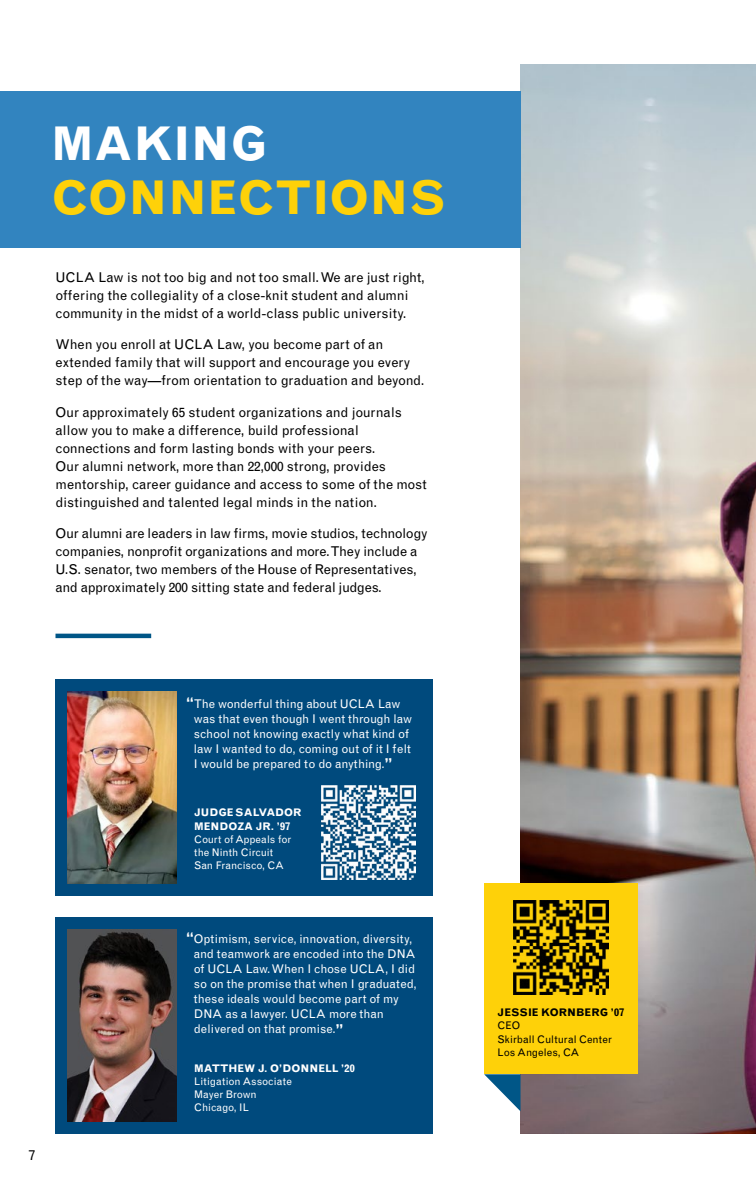
<style>
.page{position:relative;width:756px;height:1188px;background:#fff}
.page>*{position:absolute;margin:0;border:0;box-sizing:border-box;transform-origin:0 0}
.t1{font:700 46.5px "Grotesque MT Std";color:#fed109}
.t2{font:700 46.5px "Grotesque MT Std";color:#fff}
.t3{font:14.25px "Grotesque MT Std";color:#000}
.t4{font:13.5px/18px "Grotesque MT Std";letter-spacing:-.01em;color:#000}
.t5{font:12px/15px "Grotesque MT Std";letter-spacing:-.005em;color:#fff}
.t6{font:10.5px/13.2px "Grotesque MT Std";color:#fff}
.t7{font:700 10.5px/13.2px "Grotesque MT Std";color:#fff}
.t8{font:10.5px/13.2px "Grotesque MT Std";color:#000}
.t9{font:700 10.5px "Grotesque MT Std";color:#000}
.s1{font-weight:700;font-size:15px}
</style>
<div class="page">
<img style="left:521px;top:65px;width:235px;height:1068px">
<svg style="left:484px;top:1074px;width:37px;height:37px"></svg>
<div style="left:0;top:92px;width:521px;height:156px;background:#3284bf"></div>
<hr style="left:56px;top:634px;width:95px;height:4px;background:#005687">
<div style="left:56px;top:680px;width:377px;height:216px;background:#004a7d"></div>
<img style="left:68px;top:692px;width:109px;height:192px">
<img style="left:321px;top:785px;width:94px;height:94px">
<div style="left:56px;top:917px;width:377px;height:216px;background:#004a7d"></div>
<img style="left:68px;top:929px;width:109px;height:192px">
<div style="left:484px;top:883px;width:154px;height:191px;background:#fed109"></div>
<img style="left:514px;top:900px;width:94px;height:95px">
<h1 class="t2" style="left:51px;top:116px;width:218px">MAKING</h1>
<h1 class="t1" style="left:51px;top:170px;width:397px">CONNECTIONS</h1>
<p class="t4" style="left:56px;top:268px;width:371px">UCLA Law is not too big and not too small. We are just right, offering the collegiality of a close-knit student and alumni community in the midst of a world-class public university.</p>
<p class="t4" style="left:56px;top:336px;width:371px">When you enroll at UCLA Law, you become part of an extended family that will support and encourage you every step of the way—from orientation to graduation and beyond.</p>
<p class="t4" style="left:56px;top:403px;width:373px">Our approximately 65 student organizations and journals allow you to make a difference, build professional connections and form lasting bonds with your peers.<br>Our alumni network, more than 22,000 strong, provides mentorship, career guidance and access to some of the most distinguished and talented legal minds in the nation.</p>
<p class="t4" style="left:56px;top:525px;width:374px">Our alumni are leaders in law firms, movie studios, technology companies, nonprofit organizations and more. They include a U.S. senator, two members of the House of Representatives, and approximately 200 sitting state and federal judges.</p>
<p class="t3" style="left:28px;top:1147px;width:8px">7</p>
<p class="t5" style="left:194px;top:696px;width:220px;text-indent:-8px"><span class="s1">“</span>The wonderful thing about UCLA Law was that even though I went through law school not knowing exactly what kind of law I wanted to do, coming out of it I felt I would be prepared to do anything.<span class="s1">”</span></p>
<p class="t7" style="left:194px;top:806px;width:109px">JUDGE SALVADOR<br>MENDOZA JR. ’97</p>
<p class="t6" style="left:194px;top:832px;width:99px">Court of Appeals for the Ninth Circuit<br>San Francisco, CA</p>
<p class="t5" style="left:194px;top:931px;width:224px;text-indent:-8px"><span class="s1">“</span>Optimism, service, innovation, diversity, and teamwork are encoded into the DNA of UCLA Law. When I chose UCLA, I did so on the promise that when I graduated, these ideals would become part of my DNA as a lawyer. UCLA more than delivered on that promise.<span class="s1">”</span></p>
<p class="t7" style="left:194px;top:1062px;width:162px">MATTHEW J. O’DONNELL ’20</p>
<p class="t6" style="left:194px;top:1075px;width:99px">Litigation Associate<br>Mayer Brown<br>Chicago, IL</p>
<p class="t9" style="left:498px;top:1006px;width:128px">JESSIE KORNBERG ’07</p>
<p class="t8" style="left:498px;top:1019px;width:116px">CEO<br>Skirball Cultural Center<br>Los Angeles, CA</p>
</div>
